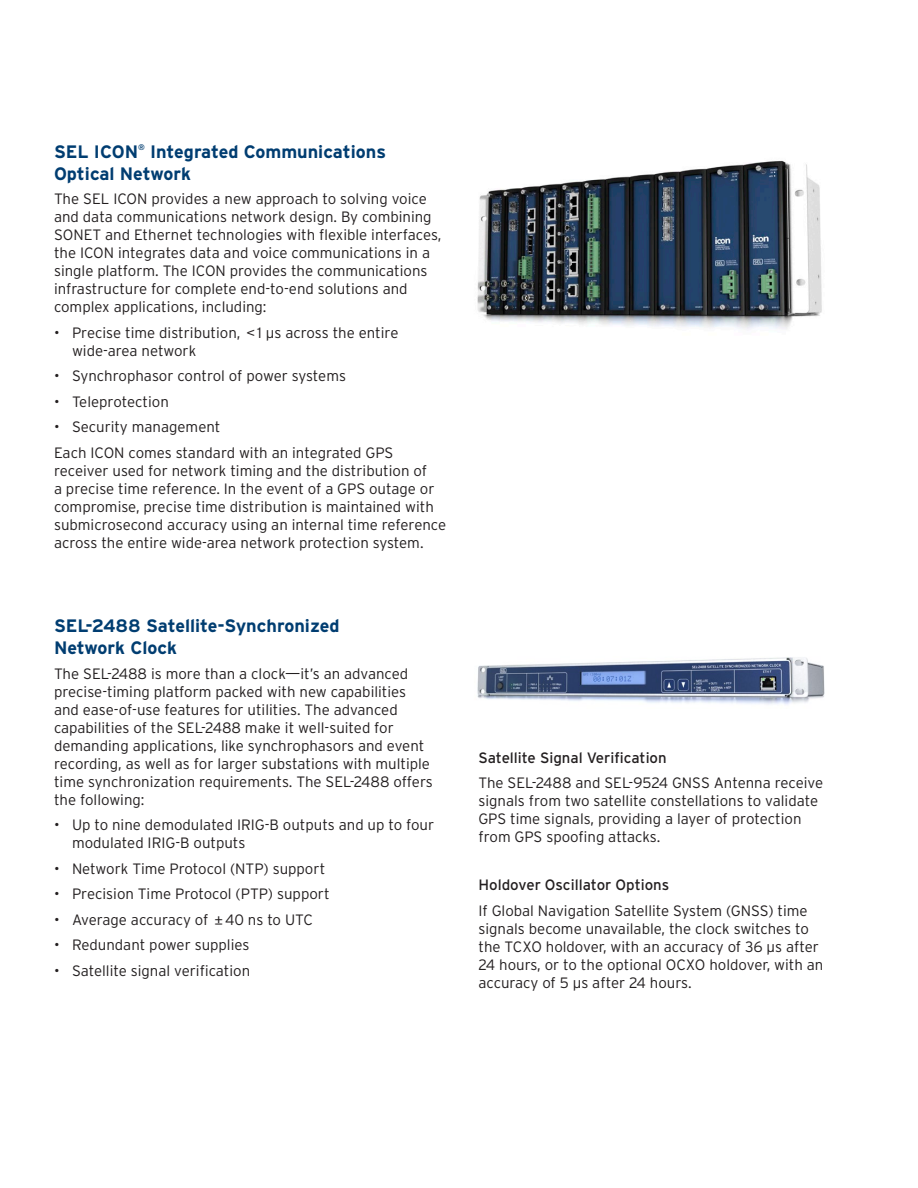
<style>
.page{position:relative;width:918px;height:1188px;background:#fff}
.page>*{position:absolute;margin:0;border:0;box-sizing:border-box;transform-origin:0 0}
.Subhead___h2{font:700 18px/21.6px "Interstate Poly";color:#003d71}
.Body_Copy___p{font:300 15px/18px "Interstate Poly";color:#231f20}
.Body_Sub___h3{font:15px "Interstate Poly";color:#231f20}
.Subhead___h2-2{font:700 8.1px "Interstate Poly";color:#003d71}
</style>
<div class="page">
<img style="left:477px;top:657px;width:348px;height:48px">
<img style="left:477px;top:160px;width:345px;height:170px">
<p class="Subhead___h2" style="left:54px;top:140px;width:86px">SEL ICON</p>
<p class="Subhead___h2-2" style="left:138px;top:141px;width:8px">®</p>
<p class="Subhead___h2" style="left:54px;top:140px;width:334px;text-indent:96px">Integrated Communications<br>Optical Network</p>
<p class="Body_Copy___p" style="left:54px;top:189px;width:389px">The SEL ICON provides a new approach to solving voice and data communications network design. By combining SONET and Ethernet technologies with flexible interfaces, the ICON integrates data and voice communications in a single platform. The ICON provides the communications infrastructure for complete end-to-end solutions and complex applications, including:</p>
<p class="Body_Copy___p" style="left:72px;top:323px;width:328px;text-indent:-18px">• Precise time distribution, &lt;1 µs across the entire wide-area network</p>
<p class="Body_Copy___p" style="left:54px;top:366px;width:294px">• Synchrophasor control of power systems</p>
<p class="Body_Copy___p" style="left:54px;top:392px;width:116px">• Teleprotection</p>
<p class="Body_Copy___p" style="left:54px;top:417px;width:168px">• Security management</p>
<p class="Body_Copy___p" style="left:54px;top:443px;width:394px">Each ICON comes standard with an integrated GPS receiver used for network timing and the distribution of<br>a precise time reference. In the event of a GPS outage or compromise, precise time distribution is maintained with submicrosecond accuracy using an internal time reference across the entire wide-area network protection system.</p>
<p class="Subhead___h2" style="left:54px;top:614px;width:287px">SEL-2488 Satellite-Synchronized<br>Network Clock</p>
<p class="Body_Copy___p" style="left:54px;top:663px;width:380px">The SEL-2488 is more than a clock—it’s an advanced precise-timing platform packed with new capabilities and ease-of-use features for utilities. The advanced capabilities of the SEL-2488 make it well-suited for demanding applications, like synchrophasors and event recording, as well as for larger substations with multiple time synchronization requirements. The SEL-2488 offers the following:</p>
<p class="Body_Copy___p" style="left:72px;top:815px;width:364px;text-indent:-18px">• Up to nine demodulated IRIG-B outputs and up to four modulated IRIG-B outputs</p>
<p class="Body_Copy___p" style="left:54px;top:858px;width:273px">• Network Time Protocol (NTP) support</p>
<p class="Body_Copy___p" style="left:54px;top:884px;width:277px">• Precision Time Protocol (PTP) support</p>
<p class="Body_Copy___p" style="left:54px;top:909px;width:261px">• Average accuracy of ±40 ns to UTC</p>
<p class="Body_Copy___p" style="left:54px;top:935px;width:197px">• Redundant power supplies</p>
<p class="Body_Copy___p" style="left:54px;top:960px;width:198px">• Satellite signal verification</p>
<p class="Body_Sub___h3" style="left:478px;top:747px;width:190px">Satellite Signal Verification</p>
<p class="Body_Copy___p" style="left:478px;top:773px;width:346px">The SEL-2488 and SEL-9524 GNSS Antenna receive signals from two satellite constellations to validate GPS time signals, providing a layer of protection from GPS spoofing attacks.</p>
<p class="Body_Sub___h3" style="left:478px;top:874px;width:192px">Holdover Oscillator Options</p>
<p class="Body_Copy___p" style="left:478px;top:900px;width:347px">If Global Navigation Satellite System (GNSS) time signals become unavailable, the clock switches to the TCXO holdover, with an accuracy of 36 μs after 24 hours, or to the optional OCXO holdover, with an accuracy of 5 μs after 24 hours.</p>
</div>
